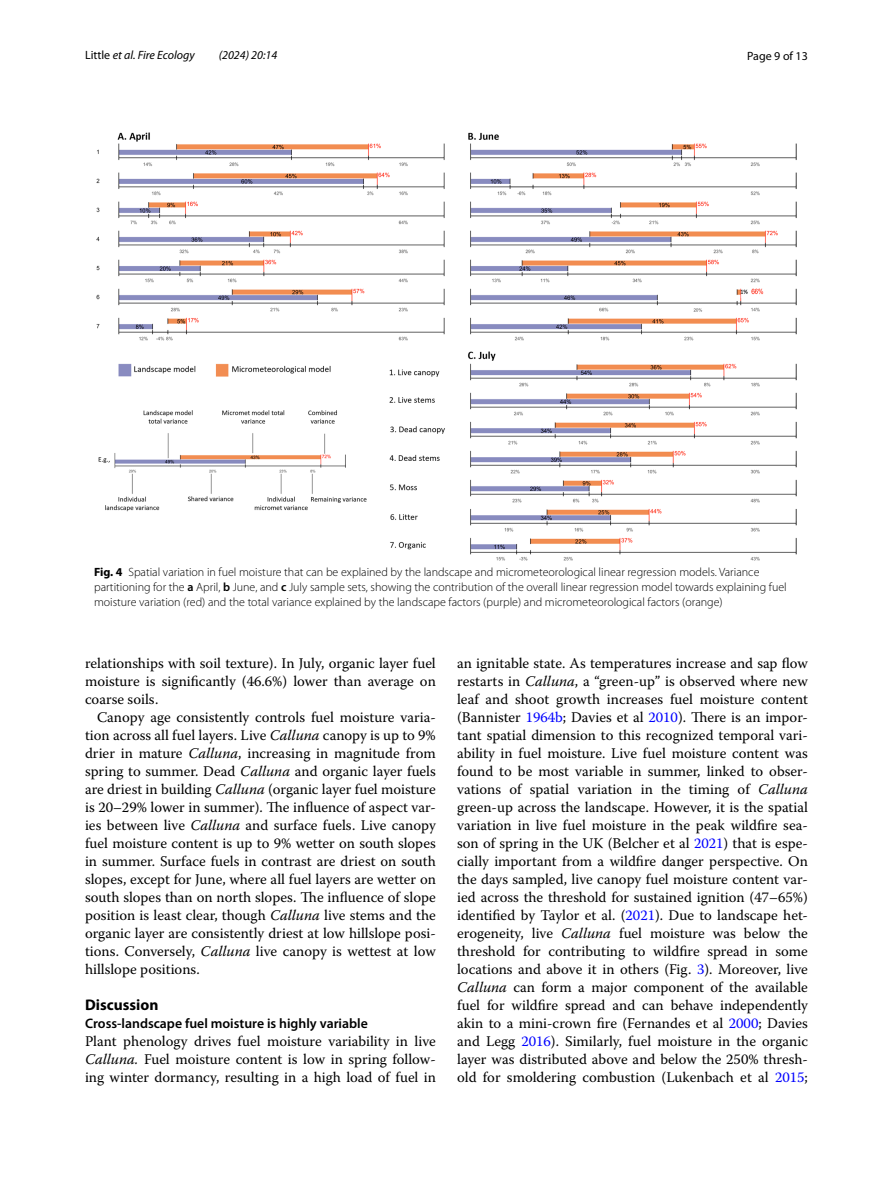
<style>
.page{position:relative;width:893px;height:1187px;background:#fff}
.page>*{position:absolute;margin:0;border:0;box-sizing:border-box;transform-origin:0 0}
.t1{font:700 15.45px "Myriad Pro";color:#000}
.t2{font:14.7px/18px "Warnock Pro";color:#000;text-align:justify}
.t3{font:600 13.8px "Myriad Pro";color:#000}
.t4{font:300 12px/15px "Myriad Pro";color:#000}
.t5{font:italic 12px "Myriad Pro";color:#000}
.t6{font:12px "Myriad Pro";color:#000}
.s1{font-style:normal}
.s2{font-weight:700}
.s3{font-weight:600}
.s4{font-style:italic}
.s5{color:#00f}
</style>
<div class="page">
<img style="left:96px;top:133px;width:701px;height:427px">
<p class="t5" style="left:85px;top:48px;width:111px"><span class="s1">Little</span> et al. Fire Ecology</p>
<p class="t5" style="left:219px;top:48px;width:60px">(2024) 20:14</p>
<p class="t6" style="left:747px;top:48px;width:62px">Page 9 of 13</p>
<p class="t4" style="left:94px;top:564px;width:694px"><span class="s2">Fig. 4</span> Spatial variation in fuel moisture that can be explained by the landscape and micrometeorological linear regression models. Variance partitioning for the <span class="s3">a</span> April, <span class="s3">b</span> June, and <span class="s3">c</span> July sample sets, showing the contribution of the overall linear regression model towards explaining fuel moisture variation (red) and the total variance explained by the landscape factors (purple) and micrometeorological factors (orange)</p>
<p class="t2" style="left:85px;top:653px;width:352px">relationships with soil texture). In July, organic layer fuel moisture is significantly (46.6%) lower than average on coarse soils.</p>
<p class="t2" style="left:85px;top:707px;width:352px;text-indent:12px">Canopy age consistently controls fuel moisture varia&shy;tion across all fuel layers. Live <span class="s4">Calluna</span> canopy is up to 9% drier in mature <span class="s4">Calluna</span>, increasing in magnitude from spring to summer. Dead <span class="s4">Calluna</span> and organic layer fuels are driest in building <span class="s4">Calluna</span> (organic layer fuel moisture is 20–29% lower in summer). The influence of aspect var&shy;ies between live <span class="s4">Calluna</span> and surface fuels. Live canopy fuel moisture content is up to 9% wetter on south slopes in summer. Surface fuels in contrast are driest on south slopes, except for June, where all fuel layers are wetter on south slopes than on north slopes. The influence of slope position is least clear, though <span class="s4">Calluna</span> live stems and the organic layer are consistently driest at low hillslope posi&shy;tions. Conversely, <span class="s4">Calluna</span> live canopy is wettest at low hillslope positions.</p>
<p class="t1" style="left:85px;top:994px;width:75px">Discussion</p>
<p class="t3" style="left:85px;top:1014px;width:284px">Cross‑landscape fuel moisture is highly variable</p>
<p class="t2" style="left:85px;top:1031px;width:352px">Plant phenology drives fuel moisture variability in live <span class="s4">Calluna.</span> Fuel moisture content is low in spring follow&shy;ing winter dormancy, resulting in a high load of fuel in</p>
<p class="t2" style="left:457px;top:653px;width:352px">an ignitable state. As temperatures increase and sap flow restarts in <span class="s4">Calluna</span>, a “green-up” is observed where new leaf and shoot growth increases fuel moisture content (Bannister <span class="s5">1964b</span>; Davies et al <span class="s5">2010</span>). There is an impor&shy;tant spatial dimension to this recognized temporal vari&shy;ability in fuel moisture. Live fuel moisture content was found to be most variable in summer, linked to obser&shy;vations of spatial variation in the timing of <span class="s4">Calluna </span>green-up across the landscape. However, it is the spatial variation in live fuel moisture in the peak wildfire sea&shy;son of spring in the UK (Belcher et al <span class="s5">2021</span>) that is espe&shy;cially important from a wildfire danger perspective. On the days sampled, live canopy fuel moisture content var&shy;ied across the threshold for sustained ignition (47–65%) identified by Taylor et al. (<span class="s5">2021</span>). Due to landscape het&shy;erogeneity, live <span class="s4">Calluna</span> fuel moisture was below the threshold for contributing to wildfire spread in some locations and above it in others (Fig. <span class="s5">3</span>). Moreover, live <span class="s4">Calluna</span> can form a major component of the available fuel for wildfire spread and can behave independently akin to a mini-crown fire (Fernandes et al <span class="s5">2000</span>; Davies and Legg <span class="s5">2016</span>). Similarly, fuel moisture in the organic layer was distributed above and below the 250% thresh&shy;old for smoldering combustion (Lukenbach et al <span class="s5">2015</span>;</p>
</div>
